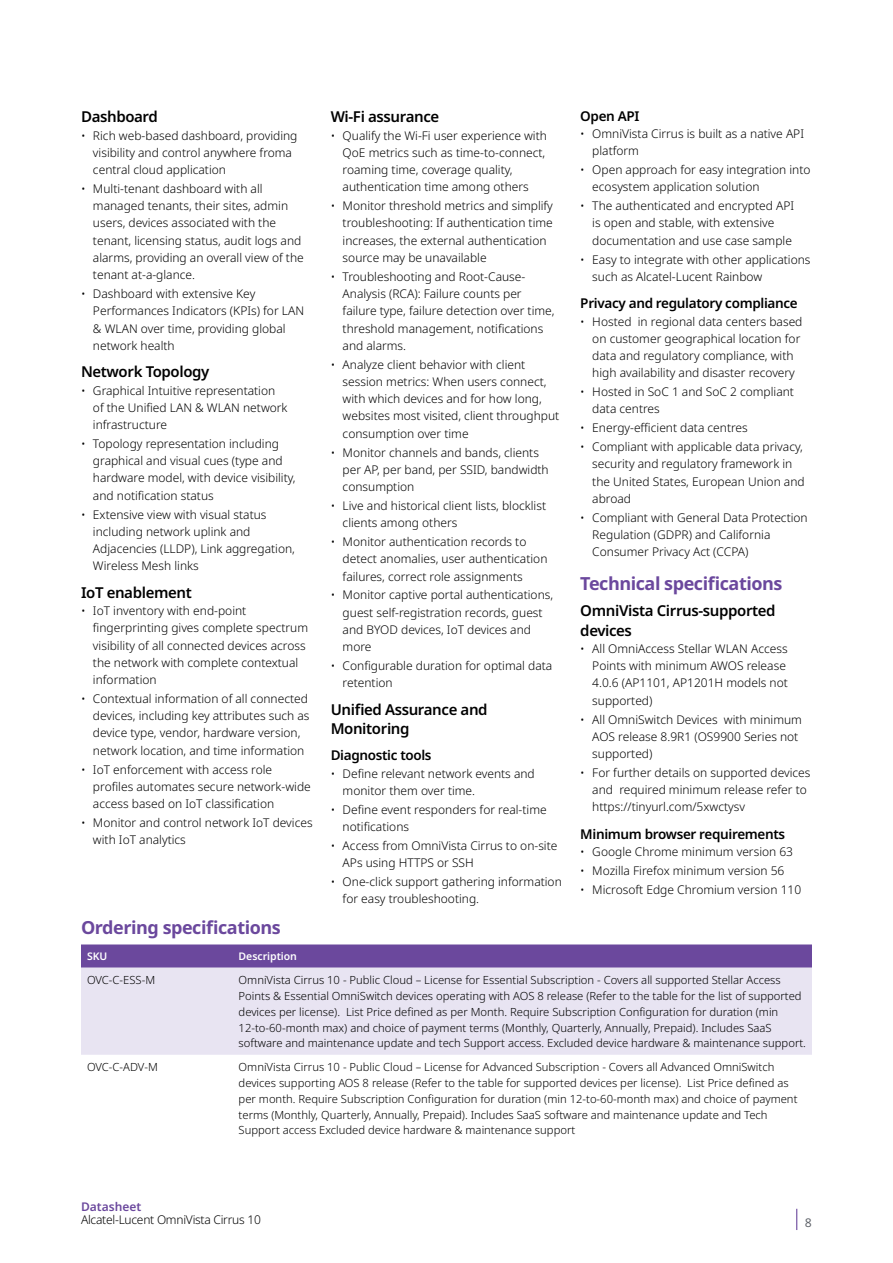
<style>
.page{position:relative;width:893px;height:1263px;background:#fff}
.page>*{position:absolute;margin:0;border:0;box-sizing:border-box;transform-origin:0 0}
.t1{font:700 18px "Noto Sans";letter-spacing:-.025em;color:#6b489d}
.t2{font:600 15px/19.5px "Noto Sans";letter-spacing:-.025em;color:#000}
.t3{font:600 13.5px "Noto Sans";letter-spacing:-.025em;color:#000}
.t4{font:300 12px/17.2px "Noto Sans";color:#000}
.t5{font:300 12px "Noto Sans";letter-spacing:-.02em;color:#000}
.t6{font:600 12px "Noto Sans";color:#6b489d}
.t7{font:12px "Noto Sans";color:#5f636a}
.t8{font:300 11.25px/15.8px "Noto Sans";color:#000}
.t9{font:600 10.5px "Noto Sans";letter-spacing:-.005em;color:#fff}
</style>
<div class="page">
<svg style="left:796px;top:1209px;width:1px;height:21px"></svg>
<svg style="left:81px;top:944px;width:731px;height:24px"></svg>
<div style="left:81px;top:968px;width:731px;height:87px;background:#e8e4f2"></div>
<p class="t2" style="left:81px;top:107px;width:78px">Dashboard</p>
<p class="t4" style="left:93px;top:127px;width:206px;text-indent:-12px">• Rich web-based dashboard, providing visibility and control anywhere froma central cloud application</p>
<p class="t4" style="left:93px;top:180px;width:212px;text-indent:-12px">• Multi-tenant dashboard with all managed tenants, their sites, admin users, devices associated with the tenant, licensing status, audit logs and alarms, providing an overall view of the tenant at-a-glance.</p>
<p class="t4" style="left:93px;top:285px;width:213px;text-indent:-12px">• Dashboard with extensive Key<br>Performances Indicators (KPIs) for LAN &amp; WLAN over time, providing global network health</p>
<p class="t2" style="left:81px;top:362px;width:130px">Network Topology</p>
<p class="t4" style="left:93px;top:382px;width:196px;text-indent:-12px">• Graphical Intuitive representation of the Unified LAN &amp; WLAN network infrastructure</p>
<p class="t4" style="left:93px;top:435px;width:204px;text-indent:-12px">• Topology representation including graphical and visual cues (type and hardware model, with device visibility, and notification status</p>
<p class="t4" style="left:93px;top:506px;width:204px;text-indent:-12px">• Extensive view with visual status including network uplink and<br>Adjacencies (LLDP), Link aggregation,<br>Wireless Mesh links</p>
<p class="t2" style="left:81px;top:583px;width:112px">IoT enablement</p>
<p class="t4" style="left:93px;top:602px;width:217px;text-indent:-12px">• IoT inventory with end-point fingerprinting gives complete spectrum visibility of all connected devices across the network with complete contextual information</p>
<p class="t4" style="left:93px;top:690px;width:218px;text-indent:-12px">• Contextual information of all connected devices, including key attributes such as device type, vendor, hardware version, network location, and time information</p>
<p class="t4" style="left:93px;top:761px;width:219px;text-indent:-12px">• IoT enforcement with access role profiles automates secure network-wide access based on IoT classification</p>
<p class="t4" style="left:93px;top:814px;width:221px;text-indent:-12px">• Monitor and control network IoT devices with IoT analytics</p>
<p class="t2" style="left:331px;top:107px;width:110px">Wi-Fi assurance</p>
<p class="t4" style="left:343px;top:127px;width:206px;text-indent:-12px">• Qualify the Wi-Fi user experience with QoE metrics such as time-to-connect, roaming time, coverage quality, authentication time among others</p>
<p class="t4" style="left:343px;top:197px;width:212px;text-indent:-12px">• Monitor threshold metrics and simplify troubleshooting: If authentication time increases, the external authentication source may be unavailable</p>
<p class="t4" style="left:343px;top:268px;width:213px;text-indent:-12px">• Troubleshooting and Root-Cause-Analysis (RCA): Failure counts per failure type, failure detection over time, threshold management, notifications and alarms.</p>
<p class="t4" style="left:343px;top:356px;width:218px;text-indent:-12px">• Analyze client behavior with client session metrics: When users connect, with which devices and for how long, websites most visited, client throughput consumption over time</p>
<p class="t4" style="left:343px;top:444px;width:208px;text-indent:-12px">• Monitor channels and bands, clients per AP, per band, per SSID, bandwidth consumption</p>
<p class="t4" style="left:343px;top:497px;width:205px;text-indent:-12px">• Live and historical client lists, blocklist clients among others</p>
<p class="t4" style="left:343px;top:533px;width:206px;text-indent:-12px">• Monitor authentication records to detect anomalies, user authentication failures, correct role assignments</p>
<p class="t4" style="left:343px;top:587px;width:212px;text-indent:-12px">• Monitor captive portal authentications, guest self-registration records, guest and BYOD devices, IoT devices and more</p>
<p class="t4" style="left:343px;top:657px;width:211px;text-indent:-12px">• Configurable duration for optimal data retention</p>
<p class="t2" style="left:331px;top:700px;width:158px">Unified Assurance and<br>Monitoring</p>
<p class="t3" style="left:331px;top:746px;width:102px">Diagnostic tools</p>
<p class="t4" style="left:343px;top:765px;width:194px;text-indent:-12px">• Define relevant network events and monitor them over time.</p>
<p class="t4" style="left:343px;top:801px;width:206px;text-indent:-12px">• Define event responders for real-time notifications</p>
<p class="t4" style="left:343px;top:837px;width:216px;text-indent:-12px">• Access from OmniVista Cirrus to on-site<br>APs using HTTPS or SSH</p>
<p class="t4" style="left:343px;top:873px;width:221px;text-indent:-12px">• One-click support gathering information for easy troubleshooting.</p>
<p class="t3" style="left:580px;top:106px;width:61px">Open API</p>
<p class="t4" style="left:592px;top:125px;width:213px;text-indent:-12px">• OmniVista Cirrus is built as a native API platform</p>
<p class="t4" style="left:592px;top:161px;width:220px;text-indent:-12px">• Open approach for easy integration into ecosystem application solution</p>
<p class="t4" style="left:592px;top:198px;width:203px;text-indent:-12px">• The authenticated and encrypted API is open and stable, with extensive documentation and use case sample</p>
<p class="t4" style="left:592px;top:251px;width:220px;text-indent:-12px">• Easy to integrate with other applications such as Alcatel-Lucent Rainbow</p>
<p class="t3" style="left:580px;top:294px;width:219px">Privacy and regulatory compliance</p>
<p class="t4" style="left:592px;top:313px;width:212px;text-indent:-12px">• Hosted in regional data centers based on customer geographical location for data and regulatory compliance, with high availability and disaster recovery</p>
<p class="t4" style="left:592px;top:384px;width:203px;text-indent:-12px">• Hosted in SoC 1 and SoC 2 compliant data centres</p>
<p class="t4" style="left:580px;top:420px;width:169px">• Energy-efficient data centres</p>
<p class="t4" style="left:592px;top:438px;width:214px;text-indent:-12px">• Compliant with applicable data privacy, security and regulatory framework in the United States, European Union and abroad</p>
<p class="t4" style="left:592px;top:509px;width:217px;text-indent:-12px">• Compliant with General Data Protection<br>Regulation (GDPR) and California<br>Consumer Privacy Act (CCPA)</p>
<h1 class="t1" style="left:580px;top:571px;width:204px">Technical specifications</h1>
<p class="t2" style="left:580px;top:601px;width:197px">OmniVista Cirrus-supported devices</p>
<p class="t4" style="left:592px;top:640px;width:197px;text-indent:-12px">• All OmniAccess Stellar WLAN Access<br>Points with minimum AWOS release<br>4.0.6 (AP1101, AP1201H models not supported)</p>
<p class="t4" style="left:592px;top:711px;width:211px;text-indent:-12px">• All OmniSwitch Devices with minimum<br>AOS release 8.9R1 (OS9900 Series not supported)</p>
<p class="t4" style="left:592px;top:764px;width:220px;text-indent:-12px">• For further details on supported devices and required minimum release refer to https://tinyurl.com/5xwctysv</p>
<p class="t3" style="left:580px;top:824px;width:206px">Minimum browser requirements</p>
<p class="t4" style="left:580px;top:843px;width:214px">• Google Chrome minimum version 63</p>
<p class="t4" style="left:580px;top:862px;width:206px">• Mozilla Firefox minimum version 56</p>
<p class="t4" style="left:580px;top:881px;width:222px">• Microsoft Edge Chromium version 110</p>
<h1 class="t1" style="left:81px;top:914px;width:201px">Ordering specifications</h1>
<p class="t9" style="left:87px;top:949px;width:22px">SKU</p>
<p class="t9" style="left:239px;top:949px;width:60px">Description</p>
<p class="t8" style="left:87px;top:972px;width:70px">OVC-C-ESS-M</p>
<p class="t8" style="left:239px;top:972px;width:569px">OmniVista Cirrus 10 - Public Cloud – License for Essential Subscription - Covers all supported Stellar Access Points &amp; Essential OmniSwitch devices operating with AOS 8 release (Refer to the table for the list of supported devices per license). List Price defined as per Month. Require Subscription Configuration for duration (min 12-to-60-month max) and choice of payment terms (Monthly, Quarterly, Annually, Prepaid). Includes SaaS software and maintenance update and tech Support access. Excluded device hardware &amp; maintenance support.</p>
<p class="t8" style="left:87px;top:1059px;width:72px">OVC-C-ADV-M</p>
<p class="t8" style="left:239px;top:1059px;width:560px">OmniVista Cirrus 10 - Public Cloud – License for Advanced Subscription - Covers all Advanced OmniSwitch devices supporting AOS 8 release (Refer to the table for supported devices per license). List Price defined as per month. Require Subscription Configuration for duration (min 12-to-60-month max) and choice of payment terms (Monthly, Quarterly, Annually, Prepaid). Includes SaaS software and maintenance update and Tech Support access Excluded device hardware &amp; maintenance support</p>
<p class="t6" style="left:81px;top:1198px;width:62px">Datasheet</p>
<p class="t5" style="left:81px;top:1211px;width:181px">Alcatel-Lucent OmniVista Cirrus 10</p>
<p class="t7" style="left:805px;top:1214px;width:9px">8</p>
</div>
